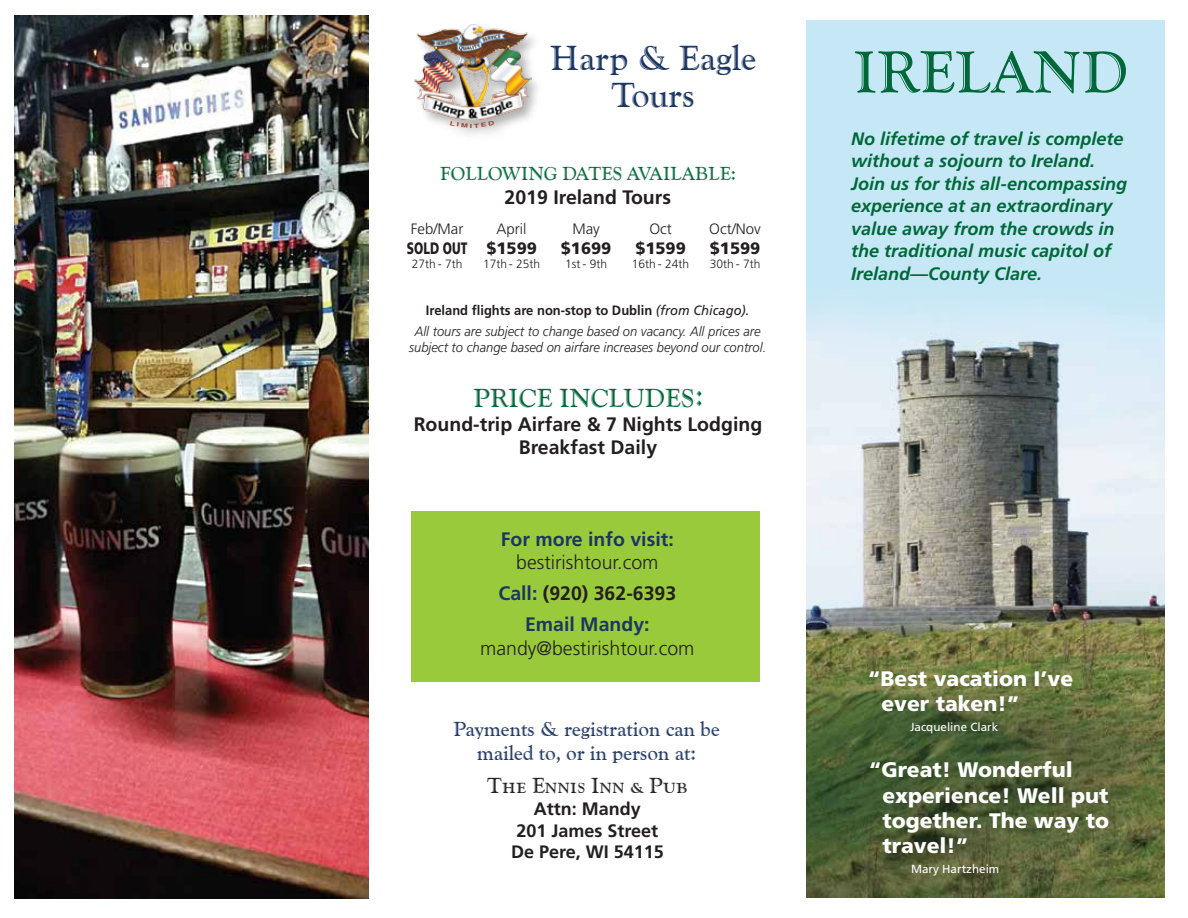
<style>
.page{position:relative;width:1188px;height:918px;background:#fff}
.page>*{position:absolute;margin:0;border:0;box-sizing:border-box;transform-origin:0 0}
.t1{font:61.5px "Goudy Han SCD";color:#006838}
.t2{font:36px/37.5px "Goudy Han D";color:#1c3664;text-align:center}
.t3{font:27px "Goudy Han SCD";color:#006838}
.t4{font:22.5px "Goudy Han SCD";color:#231f20}
.t5{font:900 21px/25.2px "Frutiger LT";color:#fff}
.t6{font:21px/24px "Goudy Han D";color:#1c3664;text-align:center}
.t7{font:300 19.5px/30.9px "Frutiger LT";color:#231f20;text-align:center}
.t8{font:700 19.5px/23.4px "Frutiger LT";color:#231f20;text-align:center}
.t9{font:19.5px "Goudy Han SCD";color:#006838}
.t10{font:700 19.5px "Frutiger LT";color:#1c3664}
.t11{font:italic 700 18px/22.5px "Frutiger LT";color:#006838}
.t12{font:700 18px/21.6px "Frutiger LT";color:#231f20;text-align:center}
.t13{font:900 16.5px "Frutiger LT";color:#231f20}
.t14{font:900 16.5px "Frutiger LT";color:#231f20;scale:.72 1}
.t15{font:300 15px "Frutiger LT";color:#231f20}
.t16{font:italic 300 13.5px/20.7px "Frutiger LT";color:#231f20;text-align:center;scale:.96 1}
.t17{font:300 12px "Frutiger LT";color:#231f20}
.t18{font:11.7px "Frutiger LT";color:#fff}
.s1{font-weight:700;font-style:normal}
.s2{font-weight:400}
.s3{font-size:32.1px}
.s4{font-weight:700;color:#1c3664}
.s5{font-weight:700}
</style>
<div class="page">
<div style="left:411px;top:511px;width:349px;height:171px;background:#99ca3c"></div>
<img style="left:531px;top:37px;width:6px;height:75px">
<img style="left:414px;top:24px;width:117px;height:92px">
<img style="left:427px;top:111px;width:105px;height:24px">
<div style="left:807px;top:20px;width:358px;height:859px;background:#c6e8f6"></div>
<img style="left:806px;top:289px;width:359px;height:608px">
<img style="left:15px;top:15px;width:354px;height:884px">
<svg style="left:450px;top:120px;width:44px;height:8px"></svg>
<h2 class="t2" style="left:550px;top:40px;width:208px">Harp &amp; Eagle<br>Tours</h2>
<p class="t9" style="left:440px;top:163px;width:298px">FOLLOWING DATES AVAILABLE:</p>
<p class="t8" style="left:505px;top:185px;width:168px">2019 Ireland Tours</p>
<p class="t15" style="left:411px;top:220px;width:54px">Feb/Mar</p>
<p class="t14" style="left:407px;top:238px;width:85px">SOLD OUT</p>
<p class="t17" style="left:412px;top:257px;width:52px">27th - 7th</p>
<p class="t15" style="left:497px;top:220px;width:31px">April</p>
<p class="t13" style="left:486px;top:238px;width:52px">$1599</p>
<p class="t17" style="left:483px;top:257px;width:59px">17th - 25th</p>
<p class="t15" style="left:572px;top:220px;width:29px">May</p>
<p class="t13" style="left:561px;top:238px;width:52px">$1699</p>
<p class="t17" style="left:565px;top:257px;width:43px">1st - 9th</p>
<p class="t15" style="left:649px;top:220px;width:24px">Oct</p>
<p class="t13" style="left:635px;top:238px;width:52px">$1599</p>
<p class="t17" style="left:632px;top:257px;width:59px">16th - 24th</p>
<p class="t15" style="left:709px;top:220px;width:53px">Oct/Nov</p>
<p class="t13" style="left:710px;top:238px;width:52px">$1599</p>
<p class="t17" style="left:710px;top:257px;width:52px">30th - 7th</p>
<p class="t16" style="left:415px;top:300px;width:362px"><span class="s1">Ireland flights are non-stop to Dublin</span> <span class="s2">(from Chicago).<br></span>All tours are subject to change based on vacancy. All prices are</p>
<p class="t16" style="left:409px;top:337px;width:374px">subject to change based on airfare increases beyond our control.</p>
<h3 class="t3" style="left:473px;top:384px;width:231px">PRICE INCLUDES<span class="s3">:</span></h3>
<p class="t8" style="left:414px;top:412px;width:350px">Round-trip Airfare &amp; 7 Nights Lodging<br>Breakfast Daily</p>
<p class="t10" style="left:501px;top:528px;width:175px">For more info visit:</p>
<p class="t7" style="left:498px;top:548px;width:179px">bestirishtour.com<br><span class="s4">Call:</span> <span class="s5">(920) 362-6393<br></span><span class="s4">Email Mandy:</span></p>
<p class="t7" style="left:480px;top:633px;width:216px">mandy@bestirishtour.com</p>
<p class="t6" style="left:453px;top:717px;width:268px">Payments &amp; registration can be mailed to, or in person at:</p>
<p class="t4" style="left:487px;top:774px;width:202px">The Ennis Inn &amp; Pub</p>
<p class="t12" style="left:511px;top:798px;width:154px">Attn: Mandy<br>201 James Street<br>De Pere, WI 54115</p>
<h1 class="t1" style="left:853px;top:39px;width:276px">IRELAND</h1>
<p class="t11" style="left:851px;top:127px;width:278px">No lifetime of travel is complete without a sojourn to Ireland.<br>Join us for this all-encompassing experience at an extraordinary value away from the crowds in the traditional music capitol of<br>Ireland—County Clare.</p>
<p class="t5" style="left:881px;top:666px;width:193px;text-indent:-14px">“Best vacation I’ve ever taken!”</p>
<p class="t18" style="left:910px;top:720px;width:90px">Jacqueline Clark</p>
<p class="t5" style="left:882px;top:757px;width:228px;text-indent:-14px">“Great! Wonderful experience! Well put together. The way to travel!”</p>
<p class="t18" style="left:911px;top:862px;width:90px">Mary Hartzheim</p>
</div>
